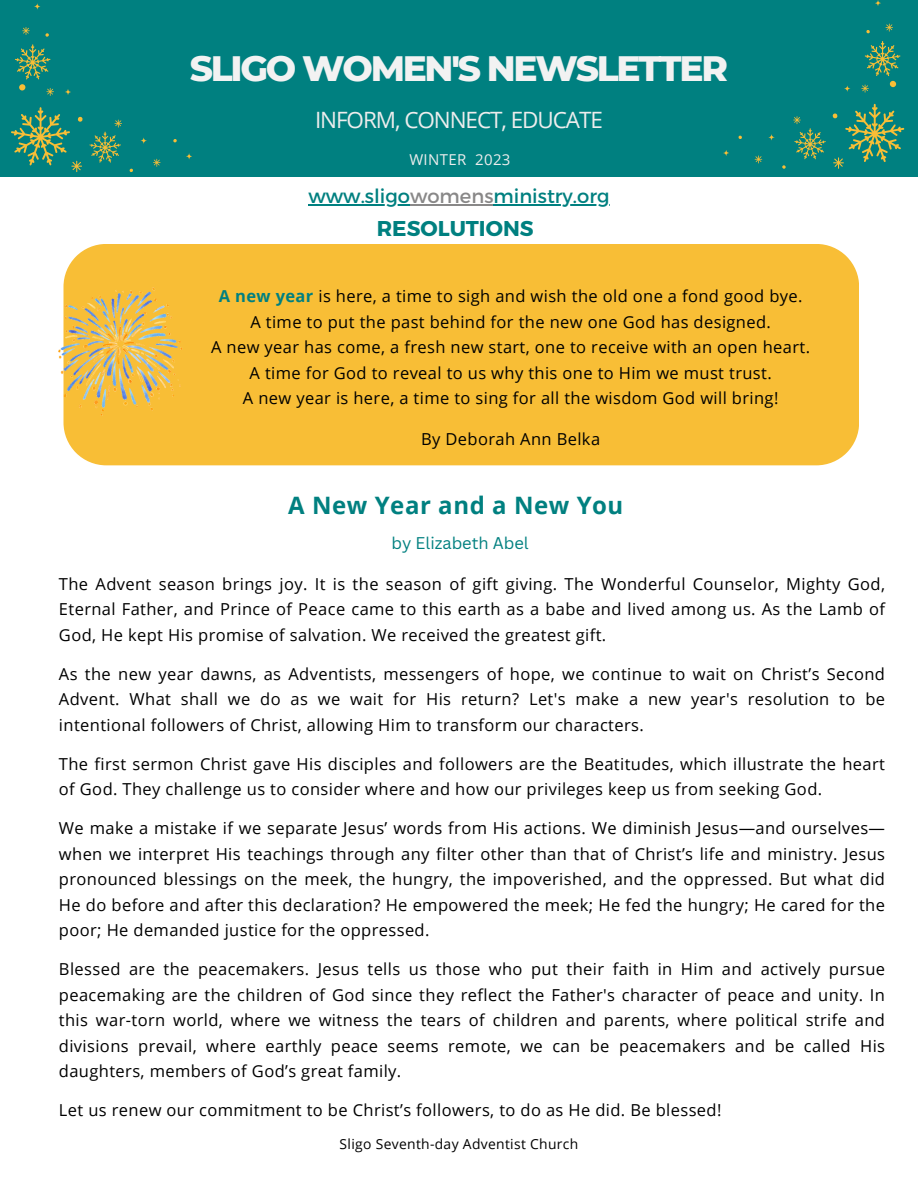
<style>
.page{position:relative;width:918px;height:1188px;background:#fff}
.page>*{position:absolute;margin:0;border:0;box-sizing:border-box;transform-origin:0 0}
.t1{font:800 36px "Montserrat";letter-spacing:-.065em;color:#f2f2f2}
.t2{font:700 24px "Open Sans";letter-spacing:.025em;color:#008080}
.t3{font:22.5px "Open Sans";letter-spacing:-.045em;color:#ededed}
.t4{font:700 21.45px "Montserrat";color:#008080}
.t5{font:19.5px "Montserrat";color:#008080}
.t6{font:16.5px/25.5px "Open Sans";letter-spacing:.025em;color:#000;text-align:justify}
.t7{font:16.5px "Canva Sans";color:#008080}
.t8{font:15px "Open Sans";letter-spacing:.025em;color:#ededed}
.t9{font:13.8px "Open Sans";letter-spacing:.025em;color:#000}
.s1{color:#898888}
.s2{font-weight:700;color:#008080}
</style>
<div class="page">
<div style="left:0;top:0;width:918px;height:176px;background:#008080"></div>
<div style="left:63px;top:244px;width:796px;height:221px;background:#f8be36"></div>
<img style="left:59px;top:287px;width:124px;height:128px">
<svg style="left:768px;top:134px;width:7px;height:7px"></svg>
<svg style="left:844px;top:85px;width:6px;height:7px"></svg>
<svg style="left:875px;top:0;width:6px;height:6px"></svg>
<svg style="left:723px;top:150px;width:6px;height:6px"></svg>
<svg style="left:738px;top:135px;width:4px;height:4px"></svg>
<svg style="left:782px;top:165px;width:4px;height:4px"></svg>
<svg style="left:866px;top:30px;width:4px;height:4px"></svg>
<svg style="left:832px;top:104px;width:72px;height:65px"></svg>
<svg style="left:861px;top:41px;width:40px;height:52px"></svg>
<svg style="left:885px;top:24px;width:8px;height:8px"></svg>
<svg style="left:793px;top:116px;width:33px;height:44px"></svg>
<svg style="left:755px;top:155px;width:7px;height:8px"></svg>
<hr style="left:308px;top:204px;width:102px;height:1px;background:#008080">
<hr style="left:410px;top:204px;width:84px;height:1px;background:#898888">
<hr style="left:494px;top:204px;width:116px;height:1px;background:#008080">
<svg style="left:141px;top:137px;width:6px;height:7px"></svg>
<svg style="left:65px;top:89px;width:6px;height:6px"></svg>
<svg style="left:34px;top:3px;width:6px;height:7px"></svg>
<svg style="left:186px;top:153px;width:6px;height:7px"></svg>
<svg style="left:173px;top:139px;width:4px;height:4px"></svg>
<svg style="left:129px;top:168px;width:4px;height:4px"></svg>
<svg style="left:45px;top:33px;width:4px;height:4px"></svg>
<svg style="left:15px;top:44px;width:39px;height:52px"></svg>
<svg style="left:22px;top:27px;width:8px;height:8px"></svg>
<svg style="left:11px;top:107px;width:111px;height:65px"></svg>
<svg style="left:153px;top:159px;width:8px;height:8px"></svg>
<p class="t1" style="left:190px;top:46px;width:540px">SLIGO WOMEN'S NEWSLETTER</p>
<p class="t3" style="left:315px;top:104px;width:289px">INFORM, CONNECT, EDUCATE</p>
<p class="t8" style="left:409px;top:148px;width:103px">WINTER 2023</p>
<p class="t5" style="left:308px;top:183px;width:303px">www.sligo<span class="s1">womens</span>ministry.org</p>
<p class="t4" style="left:377px;top:215px;width:158px">RESOLUTIONS</p>
<p class="t6" style="left:219px;top:283px;width:585px"><span class="s2">A new year</span> is here, a time to sigh and wish the old one a fond good bye.</p>
<p class="t6" style="left:250px;top:309px;width:522px">A time to put the past behind for the new one God has designed.</p>
<p class="t6" style="left:211px;top:334px;width:601px">A new year has come, a fresh new start, one to receive with an open heart.</p>
<p class="t6" style="left:250px;top:359px;width:524px">A time for God to reveal to us why this one to Him we must trust.</p>
<p class="t6" style="left:243px;top:385px;width:537px">A new year is here, a time to sing for all the wisdom God will bring!</p>
<p class="t6" style="left:421px;top:426px;width:181px">By Deborah Ann Belka</p>
<p class="t2" style="left:288px;top:488px;width:337px">A New Year and a New You</p>
<p class="t7" style="left:392px;top:531px;width:139px">by Elizabeth Abel</p>
<p class="t6" style="left:59px;top:571px;width:828px">The Advent season brings joy. It is the season of gift giving. The Wonderful Counselor, Mighty God, Eternal Father, and Prince of Peace came to this earth as a babe and lived among us. As the Lamb of God, He kept His promise of salvation. We received the greatest gift.</p>
<p class="t6" style="left:59px;top:661px;width:828px">As the new year dawns, as Adventists, messengers of hope, we continue to wait on Christ’s Second Advent. What shall we do as we wait for His return? Let's make a new year's resolution to be intentional followers of Christ, allowing Him to transform our characters.</p>
<p class="t6" style="left:59px;top:751px;width:828px">The first sermon Christ gave His disciples and followers are the Beatitudes, which illustrate the heart of God. They challenge us to consider where and how our privileges keep us from seeking God.</p>
<p class="t6" style="left:59px;top:815px;width:828px">We make a mistake if we separate Jesus’ words from His actions. We diminish Jesus—and ourselves— when we interpret His teachings through any filter other than that of Christ’s life and ministry. Jesus pronounced blessings on the meek, the hungry, the impoverished, and the oppressed. But what did He do before and after this declaration? He empowered the meek; He fed the hungry; He cared for the poor; He demanded justice for the oppressed.</p>
<p class="t6" style="left:59px;top:956px;width:828px">Blessed are the peacemakers. Jesus tells us those who put their faith in Him and actively pursue peacemaking are the children of God since they reflect the Father's character of peace and unity. In this war-torn world, where we witness the tears of children and parents, where political strife and divisions prevail, where earthly peace seems remote, we can be peacemakers and be called His daughters, members of God’s great family.</p>
<p class="t6" style="left:59px;top:1097px;width:664px">Let us renew our commitment to be Christ’s followers, to do as He did. Be blessed!</p>
<p class="t9" style="left:340px;top:1134px;width:240px">Sligo Seventh-day Adventist Church</p>
</div>
